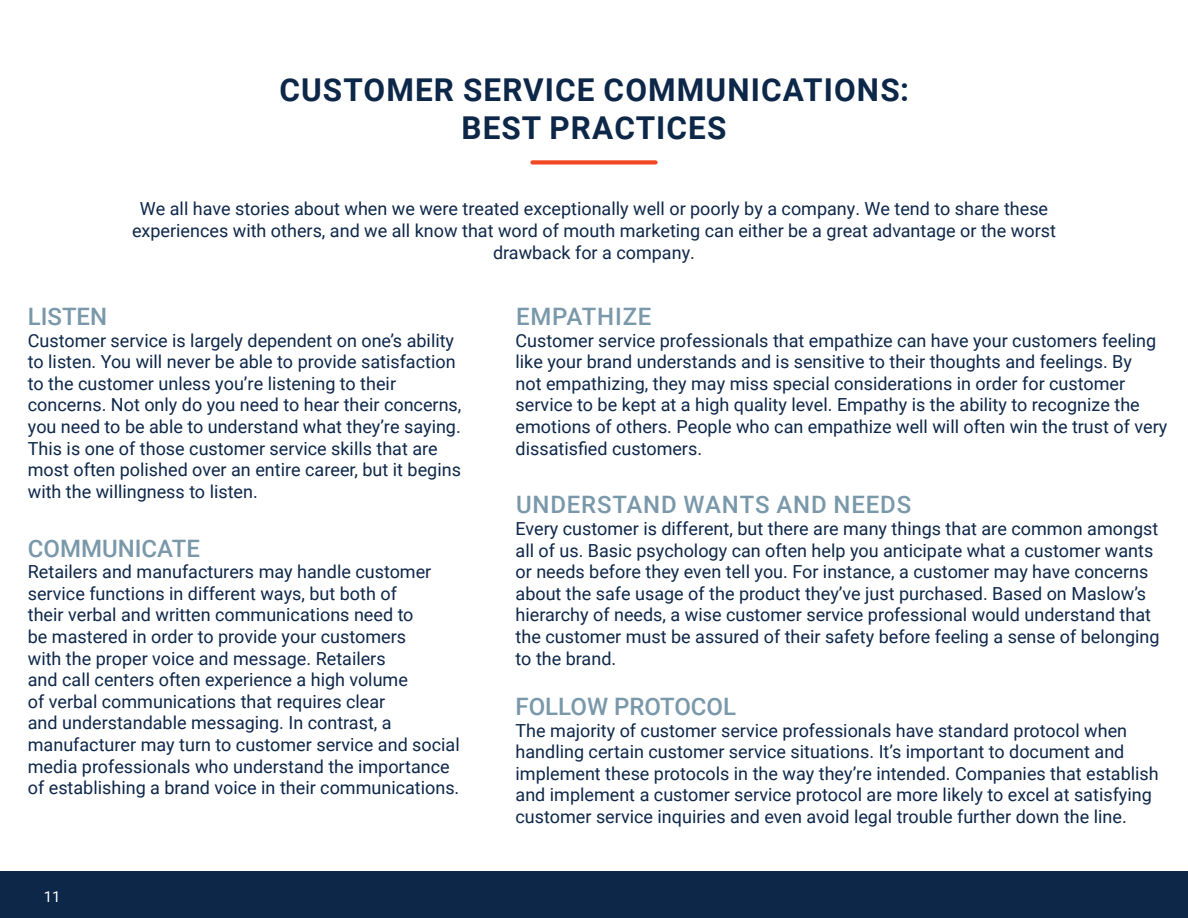
<style>
.page{position:relative;width:1188px;height:918px;background:#fff}
.page>*{position:absolute;margin:0;border:0;box-sizing:border-box;transform-origin:0 0}
.t1{font:700 31.5px "Roboto";letter-spacing:.035em;color:#0d2749}
.t2{font:500 24px "Roboto";letter-spacing:.035em;color:#7998aa}
.t3{font:500 24px "Roboto";color:#7998aa}
.t4{font:18px/21.6px "Roboto";color:#0d2749}
.t5{font:15px "Roboto";color:#fff}
</style>
<div class="page">
<div style="left:0;top:871px;width:1188px;height:47px;background:#0d2749"></div>
<div style="left:530px;top:160px;width:128px;height:5px;background:#f04822;border-radius:2px"></div>
<p class="t1" style="left:279px;top:68px;width:631px">CUSTOMER SERVICE COMMUNICATIONS:</p>
<p class="t1" style="left:461px;top:105px;width:267px">BEST PRACTICES</p>
<p class="t4" style="left:132px;top:198px;width:925px;text-align:center">We all have stories about when we were treated exceptionally well or poorly by a company. We tend to share these experiences with others, and we all know that word of mouth marketing can either be a great advantage or the worst drawback for a company.</p>
<p class="t3" style="left:28px;top:300px;width:81px">LISTEN</p>
<p class="t4" style="left:28px;top:329px;width:435px">Customer service is largely dependent on one’s ability to listen. You will never be able to provide satisfaction to the customer unless you’re listening to their concerns. Not only do you need to hear their concerns, you need to be able to understand what they’re saying.<br>This is one of those customer service skills that are most often polished over an entire career, but it begins with the willingness to listen.</p>
<p class="t3" style="left:28px;top:531px;width:174px">COMMUNICATE</p>
<p class="t4" style="left:28px;top:560px;width:433px">Retailers and manufacturers may handle customer service functions in different ways, but both of<br>their verbal and written communications need to<br>be mastered in order to provide your customers<br>with the proper voice and message. Retailers<br>and call centers often experience a high volume<br>of verbal communications that requires clear<br>and understandable messaging. In contrast, a manufacturer may turn to customer service and social media professionals who understand the importance of establishing a brand voice in their communications.</p>
<p class="t5" style="left:44px;top:886px;width:18px">11</p>
<p class="t2" style="left:516px;top:300px;width:137px">EMPATHIZE</p>
<p class="t4" style="left:516px;top:329px;width:653px">Customer service professionals that empathize can have your customers feeling like your brand understands and is sensitive to their thoughts and feelings. By<br>not empathizing, they may miss special considerations in order for customer service to be kept at a high quality level. Empathy is the ability to recognize the emotions of others. People who can empathize well will often win the trust of very dissatisfied customers.</p>
<p class="t2" style="left:516px;top:488px;width:397px">UNDERSTAND WANTS AND NEEDS</p>
<p class="t4" style="left:516px;top:517px;width:645px">Every customer is different, but there are many things that are common amongst all of us. Basic psychology can often help you anticipate what a customer wants or needs before they even tell you. For instance, a customer may have concerns about the safe usage of the product they’ve just purchased. Based on Maslow’s hierarchy of needs, a wise customer service professional would understand that the customer must be assured of their safety before feeling a sense of belonging to the brand.</p>
<p class="t3" style="left:516px;top:690px;width:222px">FOLLOW PROTOCOL</p>
<p class="t4" style="left:516px;top:719px;width:645px">The majority of customer service professionals have standard protocol when handling certain customer service situations. It’s important to document and implement these protocols in the way they’re intended. Companies that establish and implement a customer service protocol are more likely to excel at satisfying customer service inquiries and even avoid legal trouble further down the line.</p>
</div>
